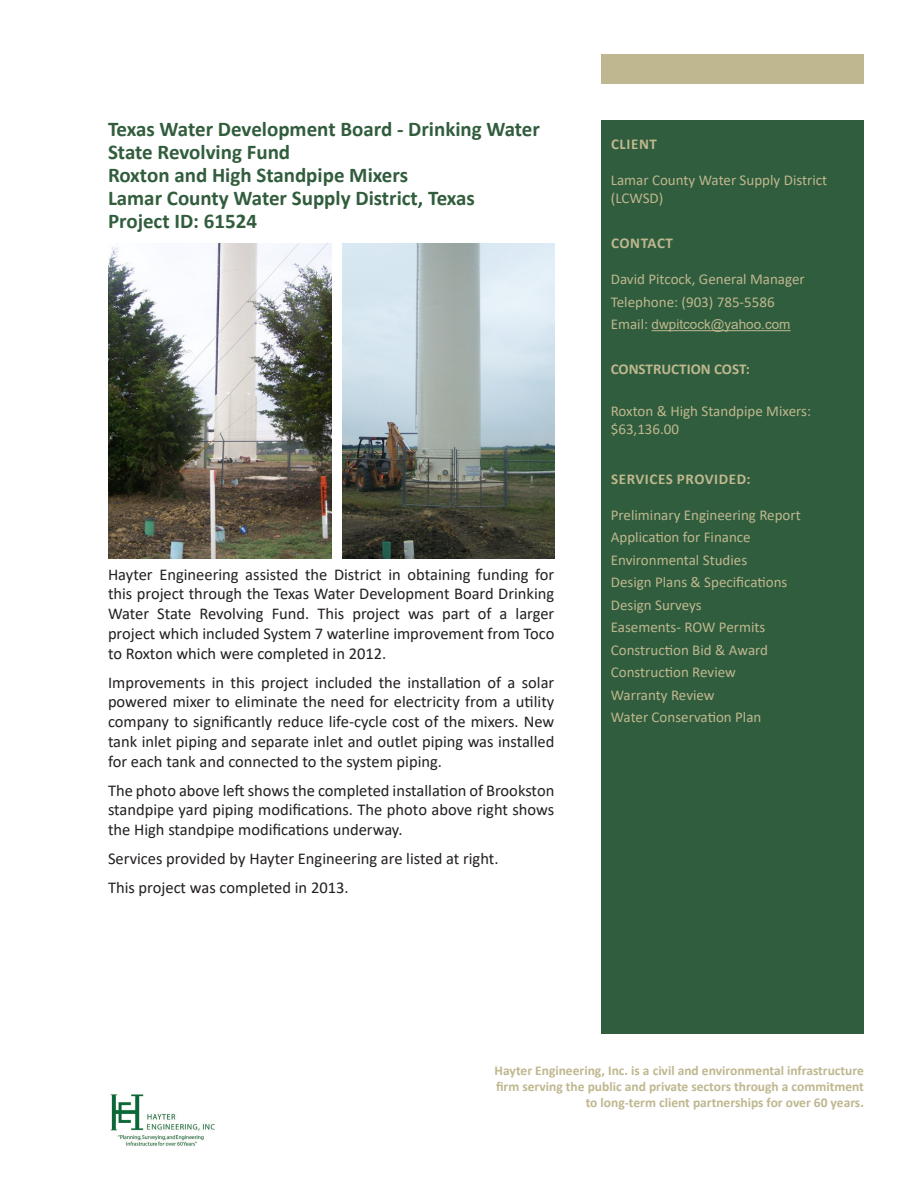
<style>
.page{position:relative;width:918px;height:1188px;background:#fff}
.page>*{position:absolute;margin:0;border:0;box-sizing:border-box;transform-origin:0 0}
.Header_for_Marketing{font:700 21px/23.1px "Calibri";color:#315d3d}
.Body_Text_for_Descri{font:16.5px/19.8px "Calibri";color:#231f20;text-align:justify}
.List_under_sub_headi{font:15px/18px "Calibri";color:#bfb78f}
.Header_for_Green_blo{font:700 15px "Calibri";letter-spacing:.04em;color:#bfb78f}
.Sub_headings_in_Gree{font:700 15px "Calibri";color:#bfb78f}
.t1{font:700 13.5px/16.2px "Calibri";color:#bfb78f;text-align:right}
.List_under_sub_headi-2{font:13.5px "Arial";color:#bfb78f}
.s1{font-family:"Calibri";font-size:15px}
</style>
<div class="page">
<div style="left:602px;top:120px;width:262px;height:913px;background:#2f5d3d"></div>
<div style="left:602px;top:54px;width:262px;height:29px;background:#bfb78f"></div>
<img style="left:110px;top:1094px;width:105px;height:52px">
<img style="left:108px;top:243px;width:224px;height:316px">
<img style="left:343px;top:243px;width:211px;height:316px">
<hr style="left:652px;top:330px;width:139px;height:1px;background:#bfb78f">
<p class="Header_for_Marketing" style="left:108px;top:117px;width:434px">Texas Water Development Board - Drinking Water<br>State Revolving Fund</p>
<p class="Header_for_Marketing" style="left:108px;top:163px;width:302px">Roxton and High Standpipe Mixers</p>
<p class="Header_for_Marketing" style="left:108px;top:186px;width:368px">Lamar County Water Supply District, Texas</p>
<p class="Header_for_Marketing" style="left:108px;top:209px;width:151px">Project ID: 61524</p>
<p class="Body_Text_for_Descri" style="left:108px;top:564px;width:448px">Hayter Engineering assisted the District in obtaining funding for this project through the Texas Water Development Board Drinking Water State Revolving Fund. This project was part of a larger project which included System 7 waterline improvement from Toco to Roxton which were completed in 2012.</p>
<p class="Body_Text_for_Descri" style="left:108px;top:672px;width:448px">Improvements in this project included the installation of a solar powered mixer to eliminate the need for electricity from a utility company to significantly reduce life-cycle cost of the mixers. New tank inlet piping and separate inlet and outlet piping was installed for each tank and connected to the system piping.</p>
<p class="Body_Text_for_Descri" style="left:108px;top:780px;width:448px">The photo above left shows the completed installation of Brookston standpipe yard piping modifications. The photo above right shows the High standpipe modifications underway.</p>
<p class="Body_Text_for_Descri" style="left:108px;top:848px;width:392px">Services provided by Hayter Engineering are listed at right.</p>
<p class="Body_Text_for_Descri" style="left:108px;top:877px;width:242px">This project was completed in 2013.</p>
<p class="Header_for_Green_blo" style="left:611px;top:134px;width:47px">CLIENT</p>
<p class="List_under_sub_headi" style="left:611px;top:171px;width:218px">Lamar County Water Supply District (LCWSD)</p>
<p class="Header_for_Green_blo" style="left:611px;top:233px;width:63px">CONTACT</p>
<p class="List_under_sub_headi" style="left:611px;top:270px;width:196px">David Pitcock, General Manager</p>
<p class="List_under_sub_headi" style="left:611px;top:292px;width:165px">Telephone: (903) 785-5586</p>
<p class="List_under_sub_headi-2" style="left:611px;top:315px;width:181px"><span class="s1">Email:</span> dwpitcock@yahoo.com</p>
<p class="Sub_headings_in_Gree" style="left:611px;top:359px;width:141px">CONSTRUCTION COST:</p>
<p class="List_under_sub_headi" style="left:611px;top:402px;width:202px">Roxton &amp; High Standpipe Mixers: $63,136.00</p>
<p class="Header_for_Green_blo" style="left:611px;top:468px;width:141px">SERVICES PROVIDED:</p>
<p class="List_under_sub_headi" style="left:611px;top:505px;width:192px">Preliminary Engineering Report</p>
<p class="List_under_sub_headi" style="left:611px;top:528px;width:141px">Application for Finance</p>
<p class="List_under_sub_headi" style="left:611px;top:550px;width:138px">Environmental Studies</p>
<p class="List_under_sub_headi" style="left:611px;top:573px;width:178px">Design Plans &amp; Specifications</p>
<p class="List_under_sub_headi" style="left:611px;top:595px;width:92px">Design Surveys</p>
<p class="List_under_sub_headi" style="left:611px;top:618px;width:156px">Easements- ROW Permits</p>
<p class="List_under_sub_headi" style="left:611px;top:640px;width:159px">Construction Bid &amp; Award</p>
<p class="List_under_sub_headi" style="left:611px;top:663px;width:127px">Construction Review</p>
<p class="List_under_sub_headi" style="left:611px;top:685px;width:105px">Warranty Review</p>
<p class="List_under_sub_headi" style="left:611px;top:708px;width:152px">Water Conservation Plan</p>
<p class="t1" style="left:495px;top:1062px;width:371px">Hayter Engineering, Inc. is a civil and environmental infrastructure firm serving the public and private sectors through a commitment to long-term client partnerships for over 60 years.</p>
</div>
